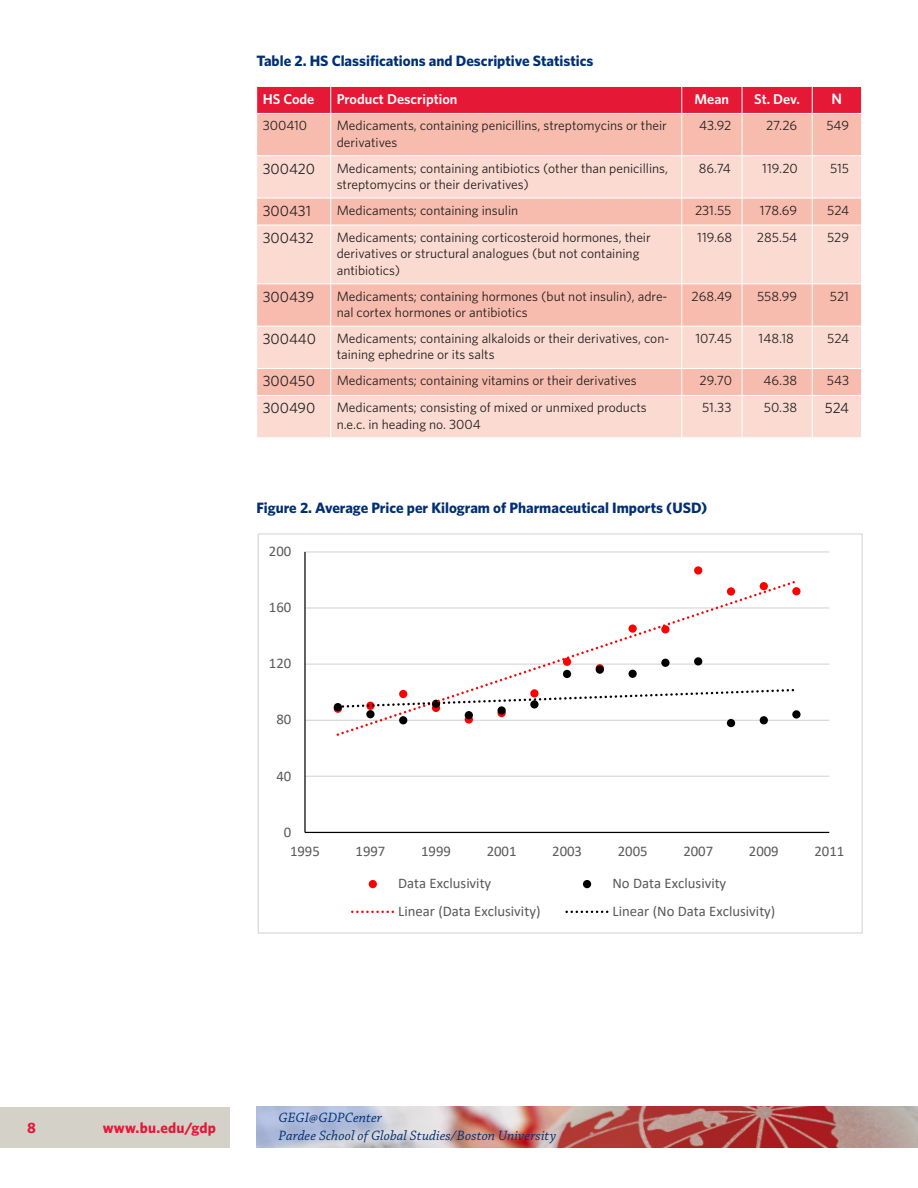
<style>
.page{position:relative;width:918px;height:1188px;background:#fff}
.page>*{position:absolute;margin:0;border:0;box-sizing:border-box;transform-origin:0 0}
.FIG_TABLE{font:700 15px "Whitney";color:#002f73}
.TB{font:15px "Whitney";color:#231f20}
.t1{font:700 15px "Whitney";letter-spacing:.015em;color:#e51836}
.TCH{font:600 15px "Whitney";color:#fff}
.t2{font:14.7px "Calibri";color:#595959}
.t3{font:italic 14.25px/18px "Chaparral Pro";letter-spacing:.005em;color:#002f73}
.TCH-2{font:600 14.25px "Whitney";color:#fff}
.TB-2{font:13.5px/16.5px "Whitney";color:#231f20}
</style>
<div class="page">
<img style="left:256px;top:1107px;width:662px;height:40px">
<div style="left:0;top:1107px;width:230px;height:40px;background:#d4d1c9"></div>
<hr style="left:305px;top:776px;width:524px;height:1px;background:#d9d9d9">
<hr style="left:305px;top:720px;width:524px;height:1px;background:#d9d9d9">
<hr style="left:305px;top:664px;width:524px;height:1px;background:#d9d9d9">
<hr style="left:305px;top:607px;width:524px;height:2px;background:#d9d9d9">
<hr style="left:305px;top:551px;width:524px;height:2px;background:#d9d9d9">
<hr style="left:304px;top:552px;width:2px;height:280px;background:#000">
<hr style="left:305px;top:832px;width:524px;height:1px;background:#000">
<div style="left:694px;top:566px;width:8px;height:9px;background:#f00;border-radius:50%"></div>
<svg style="left:335px;top:581px;width:465px;height:155px"></svg>
<svg style="left:335px;top:687px;width:464px;height:22px"></svg>
<div style="left:369px;top:880px;width:8px;height:8px;background:#f00;border-radius:50%"></div>
<div style="left:583px;top:880px;width:8px;height:8px;background:#000;border-radius:50%"></div>
<svg style="left:352px;top:911px;width:41px;height:2px"></svg>
<svg style="left:567px;top:911px;width:41px;height:2px"></svg>
<div style="left:257px;top:114px;width:604px;height:41px;background:#f7bcae"></div>
<svg style="left:257px;top:156px;width:604px;height:281px;background:#f9d1c5"></svg>
<svg style="left:256px;top:86px;width:606px;height:27px;background:#e6233f"></svg>
<hr style="left:330px;top:114px;width:1px;height:42px;background:#fff">
<hr style="left:681px;top:114px;width:1px;height:42px;background:#fff">
<hr style="left:742px;top:114px;width:1px;height:42px;background:#fff">
<hr style="left:812px;top:114px;width:1px;height:42px;background:#fff">
<hr style="left:330px;top:156px;width:1px;height:42px;background:#fff">
<hr style="left:681px;top:156px;width:1px;height:42px;background:#fff">
<hr style="left:742px;top:156px;width:1px;height:42px;background:#fff">
<hr style="left:812px;top:156px;width:1px;height:42px;background:#fff">
<hr style="left:256px;top:198px;width:75px;height:1px;background:#fff">
<hr style="left:331px;top:198px;width:351px;height:1px;background:#fff">
<svg style="left:330px;top:198px;width:1px;height:27px"></svg>
<hr style="left:682px;top:198px;width:60px;height:1px;background:#fff">
<svg style="left:681px;top:198px;width:1px;height:27px"></svg>
<hr style="left:742px;top:198px;width:70px;height:1px;background:#fff">
<svg style="left:742px;top:198px;width:1px;height:27px"></svg>
<hr style="left:812px;top:198px;width:50px;height:1px;background:#fff">
<svg style="left:812px;top:198px;width:1px;height:27px"></svg>
<hr style="left:256px;top:225px;width:75px;height:1px;background:#fff">
<hr style="left:331px;top:225px;width:351px;height:1px;background:#fff">
<hr style="left:330px;top:225px;width:1px;height:59px;background:#fff">
<hr style="left:682px;top:225px;width:60px;height:1px;background:#fff">
<hr style="left:681px;top:225px;width:1px;height:59px;background:#fff">
<hr style="left:742px;top:225px;width:70px;height:1px;background:#fff">
<hr style="left:742px;top:225px;width:1px;height:59px;background:#fff">
<hr style="left:812px;top:225px;width:50px;height:1px;background:#fff">
<hr style="left:812px;top:225px;width:1px;height:59px;background:#fff">
<hr style="left:256px;top:284px;width:75px;height:1px;background:#fff">
<hr style="left:331px;top:284px;width:351px;height:1px;background:#fff">
<hr style="left:330px;top:284px;width:1px;height:42px;background:#fff">
<hr style="left:682px;top:284px;width:60px;height:1px;background:#fff">
<hr style="left:681px;top:284px;width:1px;height:42px;background:#fff">
<hr style="left:742px;top:284px;width:70px;height:1px;background:#fff">
<hr style="left:742px;top:284px;width:1px;height:42px;background:#fff">
<hr style="left:812px;top:284px;width:50px;height:1px;background:#fff">
<hr style="left:812px;top:284px;width:1px;height:42px;background:#fff">
<hr style="left:256px;top:326px;width:75px;height:1px;background:#fff">
<hr style="left:331px;top:326px;width:351px;height:1px;background:#fff">
<hr style="left:330px;top:326px;width:1px;height:42px;background:#fff">
<hr style="left:682px;top:326px;width:60px;height:1px;background:#fff">
<hr style="left:681px;top:326px;width:1px;height:42px;background:#fff">
<hr style="left:742px;top:326px;width:70px;height:1px;background:#fff">
<hr style="left:742px;top:326px;width:1px;height:42px;background:#fff">
<hr style="left:812px;top:326px;width:50px;height:1px;background:#fff">
<hr style="left:812px;top:326px;width:1px;height:42px;background:#fff">
<hr style="left:256px;top:368px;width:75px;height:1px;background:#fff">
<hr style="left:331px;top:368px;width:351px;height:1px;background:#fff">
<svg style="left:330px;top:369px;width:1px;height:26px"></svg>
<hr style="left:682px;top:368px;width:60px;height:1px;background:#fff">
<svg style="left:681px;top:369px;width:1px;height:26px"></svg>
<hr style="left:742px;top:368px;width:70px;height:1px;background:#fff">
<svg style="left:742px;top:369px;width:1px;height:26px"></svg>
<hr style="left:812px;top:368px;width:50px;height:1px;background:#fff">
<svg style="left:812px;top:369px;width:1px;height:26px"></svg>
<hr style="left:256px;top:395px;width:75px;height:1px;background:#fff">
<hr style="left:331px;top:395px;width:351px;height:1px;background:#fff">
<hr style="left:330px;top:396px;width:1px;height:42px;background:#fff">
<hr style="left:682px;top:395px;width:60px;height:1px;background:#fff">
<hr style="left:681px;top:396px;width:1px;height:42px;background:#fff">
<hr style="left:742px;top:395px;width:70px;height:1px;background:#fff">
<hr style="left:742px;top:396px;width:1px;height:42px;background:#fff">
<hr style="left:812px;top:395px;width:50px;height:1px;background:#fff">
<hr style="left:812px;top:396px;width:1px;height:42px;background:#fff">
<p class="FIG_TABLE" style="left:256px;top:51px;width:339px">Table 2. HS Classifications and Descriptive Statistics</p>
<p class="TCH-2" style="left:263px;top:89px;width:53px">HS Code</p>
<p class="TCH-2" style="left:337px;top:89px;width:122px">Product Description</p>
<p class="TCH-2" style="left:695px;top:89px;width:36px">Mean</p>
<p class="TCH-2" style="left:754px;top:89px;width:47px">St. Dev.</p>
<p class="TCH" style="left:832px;top:89px;width:12px">N</p>
<p class="TB-2" style="left:263px;top:117px;width:46px">300410</p>
<p class="TB-2" style="left:337px;top:117px;width:332px">Medicaments, containing penicillins, streptomycins or their derivatives</p>
<p class="TB-2" style="left:699px;top:117px;width:34px">43.92</p>
<p class="TB-2" style="left:766px;top:117px;width:32px">27.26</p>
<p class="TB-2" style="left:826px;top:117px;width:24px">549</p>
<p class="TB" style="left:263px;top:159px;width:54px">300420</p>
<p class="TB-2" style="left:337px;top:159px;width:333px">Medicaments; containing antibiotics (other than penicillins, streptomycins or their derivatives)</p>
<p class="TB-2" style="left:699px;top:159px;width:34px">86.74</p>
<p class="TB-2" style="left:762px;top:159px;width:37px">119.20</p>
<p class="TB-2" style="left:830px;top:159px;width:21px">515</p>
<p class="TB" style="left:263px;top:201px;width:50px">300431</p>
<p class="TB-2" style="left:337px;top:202px;width:183px">Medicaments; containing insulin</p>
<p class="TB-2" style="left:695px;top:202px;width:38px">231.55</p>
<p class="TB-2" style="left:760px;top:202px;width:39px">178.69</p>
<p class="TB-2" style="left:827px;top:202px;width:23px">524</p>
<p class="TB" style="left:263px;top:228px;width:53px">300432</p>
<p class="TB-2" style="left:337px;top:229px;width:316px">Medicaments; containing corticosteroid hormones, their derivatives or structural analogues (but not containing antibiotics)</p>
<p class="TB-2" style="left:697px;top:229px;width:37px">119.68</p>
<p class="TB-2" style="left:757px;top:229px;width:42px">285.54</p>
<p class="TB-2" style="left:827px;top:229px;width:24px">529</p>
<p class="TB" style="left:263px;top:287px;width:53px">300439</p>
<p class="TB-2" style="left:337px;top:287px;width:332px">Medicaments; containing hormones (but not insulin), adre&shy;nal cortex hormones or antibiotics</p>
<p class="TB-2" style="left:692px;top:287px;width:42px">268.49</p>
<p class="TB-2" style="left:757px;top:287px;width:42px">558.99</p>
<p class="TB-2" style="left:830px;top:287px;width:21px">521</p>
<p class="TB" style="left:263px;top:329px;width:55px">300440</p>
<p class="TB-2" style="left:337px;top:330px;width:334px">Medicaments; containing alkaloids or their derivatives, con&shy;taining ephedrine or its salts</p>
<p class="TB-2" style="left:695px;top:330px;width:38px">107.45</p>
<p class="TB-2" style="left:759px;top:330px;width:37px">148.18</p>
<p class="TB-2" style="left:827px;top:330px;width:23px">524</p>
<p class="TB" style="left:263px;top:371px;width:54px">300450</p>
<p class="TB-2" style="left:337px;top:372px;width:302px">Medicaments; containing vitamins or their derivatives</p>
<p class="TB-2" style="left:700px;top:372px;width:34px">29.70</p>
<p class="TB-2" style="left:763px;top:372px;width:35px">46.38</p>
<p class="TB-2" style="left:827px;top:372px;width:24px">543</p>
<p class="TB" style="left:263px;top:398px;width:54px">300490</p>
<p class="TB-2" style="left:337px;top:399px;width:311px">Medicaments; consisting of mixed or unmixed products n.e.c. in heading no. 3004</p>
<p class="TB-2" style="left:702px;top:399px;width:31px">51.33</p>
<p class="TB-2" style="left:764px;top:399px;width:35px">50.38</p>
<p class="TB" style="left:825px;top:398px;width:26px">524</p>
<p class="FIG_TABLE" style="left:256px;top:498px;width:452px">Figure 2. Average Price per Kilogram of Pharmaceutical Imports (USD)</p>
<p class="t2" style="left:269px;top:541px;width:24px">200</p>
<p class="t2" style="left:269px;top:597px;width:24px">160</p>
<p class="t2" style="left:269px;top:653px;width:24px">120</p>
<p class="t2" style="left:276px;top:709px;width:16px">80</p>
<p class="t2" style="left:276px;top:765px;width:16px">40</p>
<p class="t2" style="left:284px;top:822px;width:9px">0</p>
<p class="t2" style="left:290px;top:841px;width:31px">1995</p>
<p class="t2" style="left:356px;top:841px;width:31px">1997</p>
<p class="t2" style="left:421px;top:841px;width:31px">1999</p>
<p class="t2" style="left:487px;top:841px;width:31px">2001</p>
<p class="t2" style="left:552px;top:841px;width:31px">2003</p>
<p class="t2" style="left:618px;top:841px;width:31px">2005</p>
<p class="t2" style="left:683px;top:841px;width:31px">2007</p>
<p class="t2" style="left:749px;top:841px;width:31px">2009</p>
<p class="t2" style="left:814px;top:841px;width:31px">2011</p>
<p class="t2" style="left:398px;top:873px;width:95px">Data Exclusivity</p>
<p class="t2" style="left:612px;top:873px;width:115px">No Data Exclusivity</p>
<p class="t2" style="left:398px;top:901px;width:144px">Linear (Data Exclusivity)</p>
<p class="t2" style="left:612px;top:901px;width:164px">Linear (No Data Exclusivity)</p>
<p class="t1" style="left:27px;top:1118px;width:10px">8</p>
<p class="t1" style="left:103px;top:1118px;width:115px">www.bu.edu/gdp</p>
<p class="t3" style="left:279px;top:1109px;width:279px">GEGI@GDPCenter<br>Pardee School of Global Studies/Boston University</p>
</div>
